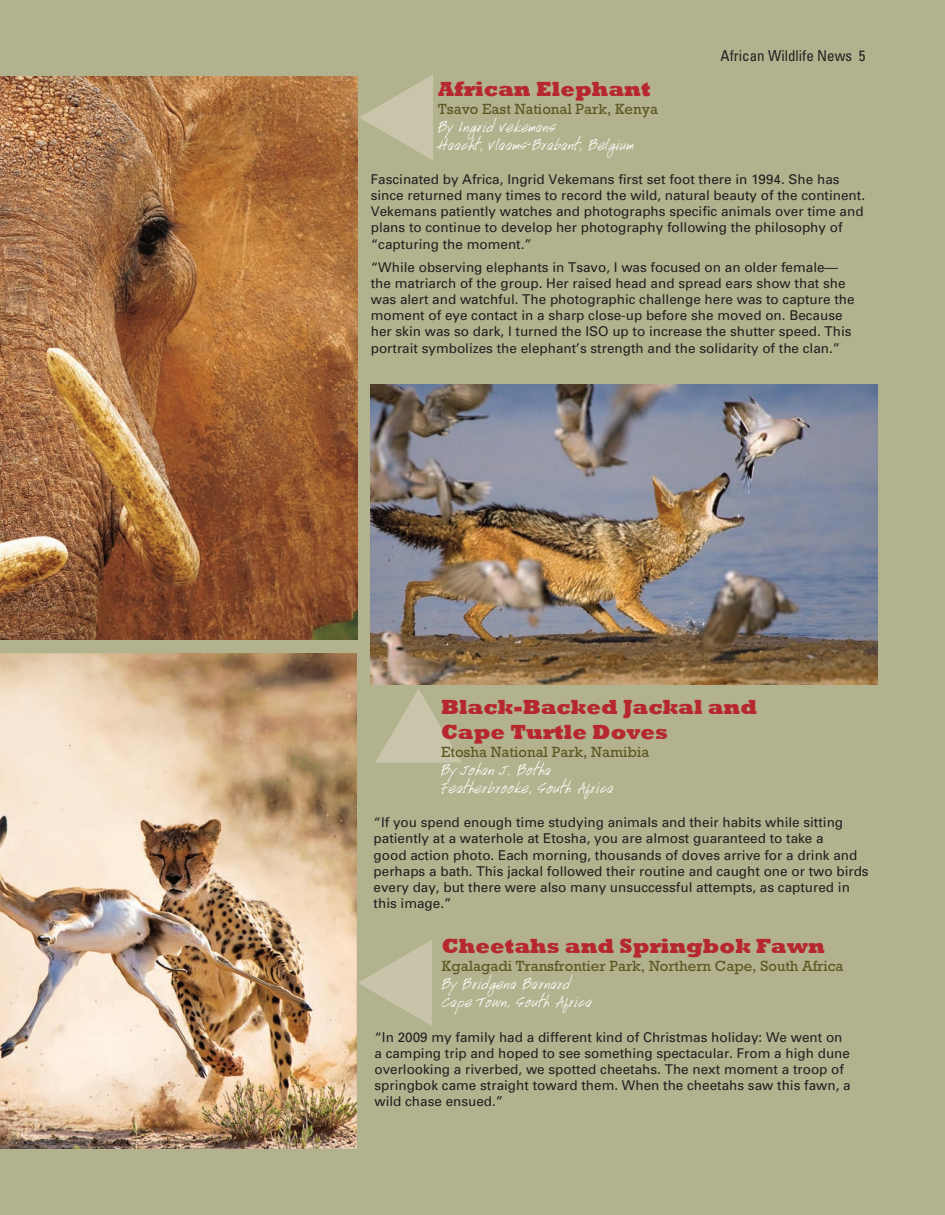
<style>
.page{position:relative;width:945px;height:1215px;background:#b2b28e}
.page>*{position:absolute;margin:0;border:0;box-sizing:border-box;transform-origin:0 0}
.t1{font:800 21px/25.2px "Rockwell";color:#b7282e}
.t2{font:15px/18px "Handwriting";color:#fff}
.t3{font:15px/18px "Rockwell";color:#5e5723}
.t4{font:condensed 15px "Univers";color:#231f20}
.t5{font:13.5px/16.2px "Univers";color:#231f20}
.s1{font-family:"Rockwell";color:#5e5723}
.s2{font-family:"Handwriting";color:#fff}
</style>
<div class="page">
<svg style="left:359px;top:74px;width:74px;height:87px;background:#bcbb9c"></svg>
<svg style="left:358px;top:940px;width:74px;height:86px;background:#bcbb9c"></svg>
<svg style="left:375px;top:688px;width:87px;height:75px;background:#bcbb9c"></svg>
<img style="left:0;top:653px;width:357px;height:495px">
<img style="left:371px;top:385px;width:507px;height:299px">
<img style="left:0;top:77px;width:357px;height:563px">
<p class="t4" style="left:721px;top:46px;width:146px">African Wildlife News 5</p>
<p class="t1" style="left:438px;top:76px;width:214px">African Elephant</p>
<p class="t2" style="left:438px;top:99px;width:221px"><span class="s1">Tsavo East National Park, Kenya<br></span>By Ingrid Vekemans<br>Haacht, Vlaams-Brabant, Belgium</p>
<p class="t5" style="left:371px;top:171px;width:496px">Fascinated by Africa, Ingrid Vekemans first set foot there in 1994. She has since returned many times to record the wild, natural beauty of the continent.<br>Vekemans patiently watches and photographs specific animals over time and plans to continue to develop her photography following the philosophy of “capturing the moment.”</p>
<p class="t5" style="left:371px;top:258px;width:485px">“While observing elephants in Tsavo, I was focused on an older female— the matriarch of the group. Her raised head and spread ears show that she was alert and watchful. The photographic challenge here was to capture the moment of eye contact in a sharp close-up before she moved on. Because her skin was so dark, I turned the ISO up to increase the shutter speed. This portrait symbolizes the elephant’s strength and the solidarity of the clan.”</p>
<p class="t1" style="left:441px;top:694px;width:318px">Black-Backed Jackal and<br>Cape Turtle Doves</p>
<p class="t2" style="left:441px;top:743px;width:210px"><span class="s1">Etosha National Park, Namibia<br></span>By Johan J. Botha<br>Featherbrooke, South Africa</p>
<p class="t5" style="left:374px;top:814px;width:497px">“If you spend enough time studying animals and their habits while sitting patiently at a waterhole at Etosha, you are almost guaranteed to take a<br>good action photo. Each morning, thousands of doves arrive for a drink and perhaps a bath. This jackal followed their routine and caught one or two birds every day, but there were also many unsuccessful attempts, as captured in this image.”</p>
<p class="t1" style="left:442px;top:934px;width:385px">Cheetahs and Springbok Fawn</p>
<p class="t3" style="left:442px;top:957px;width:403px">Kgalagadi Transfrontier Park, Northern Cape, South Africa<br><span class="s2">By Bridgena Barnard<br>Cape Town, South Africa</span></p>
<p class="t5" style="left:374px;top:1029px;width:478px">“In 2009 my family had a different kind of Christmas holiday: We went on a camping trip and hoped to see something spectacular. From a high dune overlooking a riverbed, we spotted cheetahs. The next moment a troop of springbok came straight toward them. When the cheetahs saw this fawn, a wild chase ensued.”</p>
</div>
